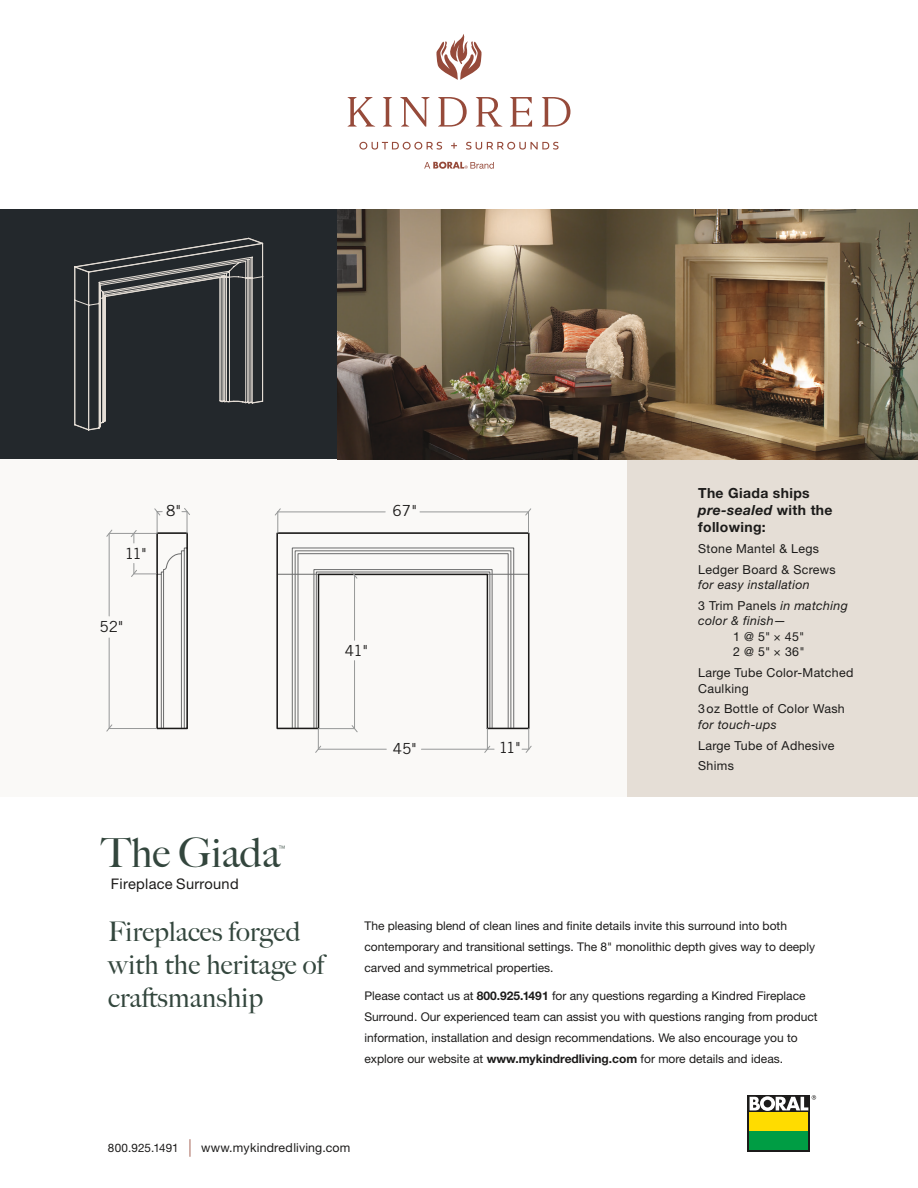
<style>
.page{position:relative;width:918px;height:1188px;background:#fff}
.page>*{position:absolute;margin:0;border:0;box-sizing:border-box;transform-origin:0 0}
.t1{font:40.5px "Big Caslon FB";color:#33463d}
.t2{font:27px/33px "Big Caslon FB";letter-spacing:.01em;color:#33463d}
.t3{font:15.3px "Trade Gothic LT Std";letter-spacing:-.03em;color:#1c1b1a}
.t4{font:14.55px "Helvetica Neue LT Std";letter-spacing:.02em;color:#1c1b1a}
.t5{font:700 13.95px/17.1px "Helvetica Neue LT Std";letter-spacing:.025em;color:#1c1b1a}
.t6{font:12.45px/20.7px "Helvetica Neue LT Std";letter-spacing:.025em;color:#1c1b1a}
.t7{font:italic 12.45px/20.7px "Helvetica Neue LT Std";letter-spacing:.025em;color:#1c1b1a}
.t8{font:12.3px "Helvetica Neue LT Std";letter-spacing:.01em;color:#1c1b1a}
.t9{font:12px/21px "Helvetica Neue LT Std";color:#1c1b1a}
.t10{font:300 7.5px "Helvetica Neue LT Std";color:#33463d;scale:.93 1}
.s1{font-style:italic}
.s2{font-style:normal}
.s3{font-weight:700}
.s4{font-size:11.7px}
.s5{font-size:17.55px;color:#964a3a}
</style>
<div class="page">
<div style="left:0;top:459px;width:628px;height:338px;background:#faf9f7"></div>
<div style="left:628px;top:459px;width:290px;height:338px;background:#e5ded6"></div>
<div style="left:0;top:209px;width:338px;height:250px;background:#23282c"></div>
<svg style="left:748px;top:1095px;width:62px;height:57px"></svg>
<div style="left:750px;top:1132px;width:58px;height:18px;background:#009d44"></div>
<div style="left:750px;top:1112px;width:58px;height:19px;background:#ffdc00"></div>
<svg style="left:750px;top:1095px;width:66px;height:16px"></svg>
<img style="left:338px;top:209px;width:580px;height:250px">
<svg style="left:74px;top:237px;width:190px;height:194px"></svg>
<svg style="left:436px;top:34px;width:46px;height:46px"></svg>
<svg style="left:348px;top:97px;width:27px;height:30px"></svg>
<svg style="left:383px;top:97px;width:9px;height:30px"></svg>
<svg style="left:400px;top:97px;width:30px;height:30px"></svg>
<svg style="left:438px;top:97px;width:29px;height:30px"></svg>
<svg style="left:476px;top:97px;width:26px;height:30px"></svg>
<svg style="left:510px;top:97px;width:22px;height:30px"></svg>
<svg style="left:542px;top:97px;width:28px;height:30px"></svg>
<svg style="left:359px;top:142px;width:83px;height:8px"></svg>
<svg style="left:451px;top:143px;width:6px;height:6px"></svg>
<svg style="left:466px;top:142px;width:93px;height:8px"></svg>
<svg style="left:424px;top:162px;width:70px;height:7px"></svg>
<svg style="left:276px;top:532px;width:254px;height:198px"></svg>
<hr style="left:420px;top:511px;width:109px;height:1px;background:#969898">
<hr style="left:278px;top:511px;width:107px;height:1px;background:#969898">
<hr style="left:318px;top:728px;width:36px;height:1px;background:#969898">
<hr style="left:354px;top:661px;width:1px;height:68px;background:#969898">
<hr style="left:354px;top:575px;width:1px;height:65px;background:#969898">
<hr style="left:421px;top:749px;width:66px;height:1px;background:#969898">
<hr style="left:319px;top:749px;width:67px;height:1px;background:#969898">
<svg style="left:275px;top:508px;width:7px;height:25px"></svg>
<svg style="left:524px;top:508px;width:7px;height:25px"></svg>
<svg style="left:351px;top:571px;width:7px;height:9px"></svg>
<svg style="left:314px;top:729px;width:8px;height:24px"></svg>
<svg style="left:351px;top:724px;width:8px;height:9px"></svg>
<hr style="left:109px;top:728px;width:47px;height:1px;background:#969898">
<hr style="left:110px;top:533px;width:46px;height:1px;background:#969898">
<hr style="left:109px;top:638px;width:1px;height:91px;background:#969898">
<hr style="left:109px;top:533px;width:1px;height:83px;background:#969898">
<svg style="left:106px;top:529px;width:7px;height:9px"></svg>
<svg style="left:130px;top:508px;width:60px;height:222px"></svg>
<svg style="left:106px;top:724px;width:7px;height:8px"></svg>
<svg style="left:522px;top:729px;width:10px;height:24px"></svg>
<svg style="left:483px;top:729px;width:11px;height:24px"></svg>
<p class="t3" style="left:125px;top:545px;width:23px">11"</p>
<p class="t3" style="left:166px;top:501px;width:16px">8"</p>
<p class="t3" style="left:99px;top:618px;width:25px">52"</p>
<p class="t3" style="left:392px;top:501px;width:26px">67"</p>
<p class="t3" style="left:345px;top:641px;width:24px">41"</p>
<p class="t3" style="left:393px;top:739px;width:25px">45"</p>
<p class="t3" style="left:499px;top:738px;width:23px">11"</p>
<p class="t5" style="left:698px;top:484px;width:136px">The Giada ships <span class="s1">pre-sealed</span> with the following:</p>
<p class="t6" style="left:698px;top:538px;width:139px">Stone Mantel &amp; Legs<br>Ledger Board &amp; Screws</p>
<p class="t7" style="left:698px;top:574px;width:151px">for easy installation<br><span class="s2">3 Trim Panels</span> in matching</p>
<p class="t7" style="left:698px;top:610px;width:90px">color &amp; finish—</p>
<p class="t6" style="left:733px;top:629px;width:73px;line-height:15.5px">1 @ 5" × 45"<br>2 @ 5" × 36"</p>
<p class="t6" style="left:698px;top:665px;width:157px;line-height:15.5px">Large Tube Color-Matched<br>Caulking</p>
<p class="t6" style="left:698px;top:698px;width:148px">3oz Bottle of Color Wash</p>
<p class="t7" style="left:698px;top:714px;width:80px">for touch-ups</p>
<p class="t6" style="left:698px;top:735px;width:138px">Large Tube of Adhesive<br>Shims</p>
<h1 class="t1" style="left:101px;top:829px;width:180px">The Giada</h1>
<p class="t10" style="left:279px;top:844px;width:9px">™</p>
<p class="t4" style="left:111px;top:875px;width:129px">Fireplace Surround</p>
<h2 class="t2" style="left:108px;top:915px;width:218px">Fireplaces forged with the heritage of craftsmanship</h2>
<p class="t9" style="left:364px;top:915px;width:452px">The pleasing blend of clean lines and finite details invite this surround into both contemporary and transitional settings. The 8" monolithic depth gives way to deeply carved and symmetrical properties.</p>
<p class="t9" style="left:364px;top:985px;width:455px">Please contact us at <span class="s3">800.925.1491</span> for any questions regarding a Kindred Fireplace Surround. Our experienced team can assist you with questions ranging from product information, installation and design recommendations. We also encourage you to explore our website at <span class="s3">www.mykindredliving.com</span> for more details and ideas.</p>
<p class="t8" style="left:108px;top:1140px;width:244px"><span class="s4">800.925.1491</span> <span class="s5">|</span> www.mykindredliving.com</p>
</div>
